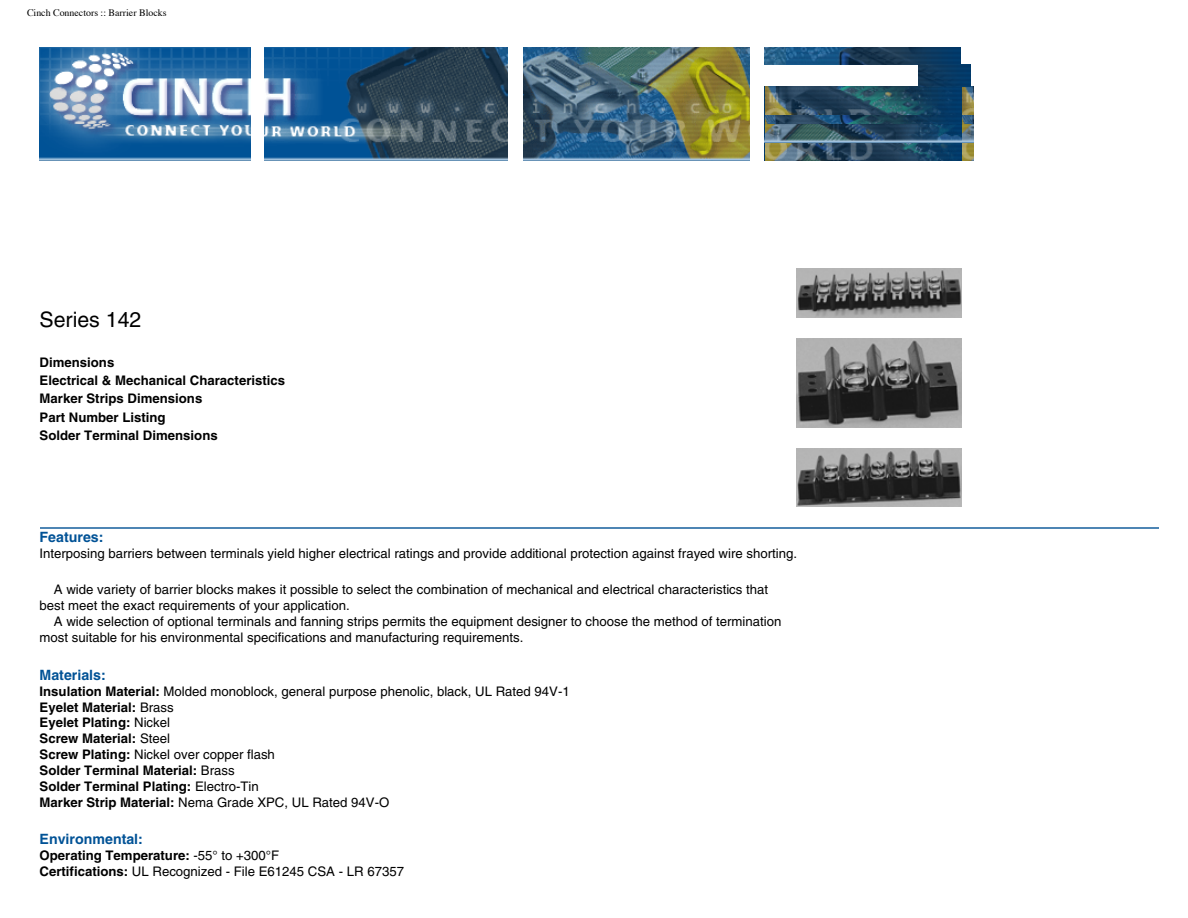
<style>
.page{position:relative;width:1188px;height:918px;background:#fff}
.page>*{position:absolute;margin:0;border:0;box-sizing:border-box;transform-origin:0 0}
.t1{font:21.3px "Helvetica";color:#000}
.t2{font:700 14.25px "Helvetica";color:#005296}
.t3{font:13.2px/15.9px "Helvetica";color:#000}
.t4{font:700 13.2px/15.9px "Helvetica";color:#000}
.t5{font:9.9px "Times";color:#000}
.s1{font-weight:400}
.s2{font-weight:700}
</style>
<div class="page">
<svg style="left:764px;top:86px;width:210px;height:39px;background:#294e60"></svg>
<svg style="left:764px;top:125px;width:210px;height:35px;background:#3d5c6c"></svg>
<hr style="left:40px;top:527px;width:559px;height:2px;background:#4d85b4">
<hr style="left:599px;top:527px;width:560px;height:2px;background:#4d85b4">
<img style="left:40px;top:48px;width:211px;height:112px">
<img style="left:264px;top:48px;width:243px;height:112px">
<img style="left:523px;top:48px;width:227px;height:112px">
<img style="left:764px;top:48px;width:197px;height:16px">
<img style="left:919px;top:64px;width:51px;height:22px">
<img style="left:797px;top:269px;width:165px;height:48px">
<img style="left:797px;top:338px;width:165px;height:89px">
<img style="left:797px;top:448px;width:165px;height:58px">
<p class="t5" style="left:27px;top:3px;width:141px">Cinch Connectors :: Barrier Blocks</p>
<h1 class="t1" style="left:40px;top:307px;width:103px">Series 142</h1>
<p class="t4" style="left:40px;top:354px;width:247px;line-height:18px">Dimensions<br>Electrical &amp; Mechanical Characteristics<br>Marker Strips Dimensions<br>Part Number Listing<br>Solder Terminal Dimensions</p>
<p class="t2" style="left:40px;top:528px;width:65px">Features:</p>
<p class="t3" style="left:40px;top:545px;width:759px">Interposing barriers between terminals yield higher electrical ratings and provide additional protection against frayed wire shorting.</p>
<p class="t3" style="left:40px;top:582px;width:730px;text-indent:14px">A wide variety of barrier blocks makes it possible to select the combination of mechanical and electrical characteristics that best meet the exact requirements of your application.</p>
<p class="t3" style="left:40px;top:614px;width:743px;text-indent:14px">A wide selection of optional terminals and fanning strips permits the equipment designer to choose the method of termination most suitable for his environmental specifications and manufacturing requirements.</p>
<p class="t2" style="left:40px;top:666px;width:68px">Materials:</p>
<p class="t4" style="left:40px;top:683px;width:532px">Insulation Material: <span class="s1">Molded monoblock, general purpose phenolic, black, UL Rated 94V-1<br></span>Eyelet Material: <span class="s1">Brass<br></span>Eyelet Plating: <span class="s1">Nickel<br></span>Screw Material: <span class="s1">Steel<br></span>Screw Plating: <span class="s1">Nickel over copper flash<br></span>Solder Terminal Material: <span class="s1">Brass<br></span>Solder Terminal Plating: <span class="s1">Electro-Tin<br></span>Marker Strip Material: <span class="s1">Nema Grade XPC, UL Rated 94V-O</span></p>
<p class="t2" style="left:40px;top:831px;width:105px">Environmental:</p>
<p class="t3" style="left:40px;top:848px;width:366px"><span class="s2">Operating Temperature:</span> -55° to +300°F<br><span class="s2">Certifications:</span> UL Recognized - File E61245 CSA - LR 67357</p>
</div>
